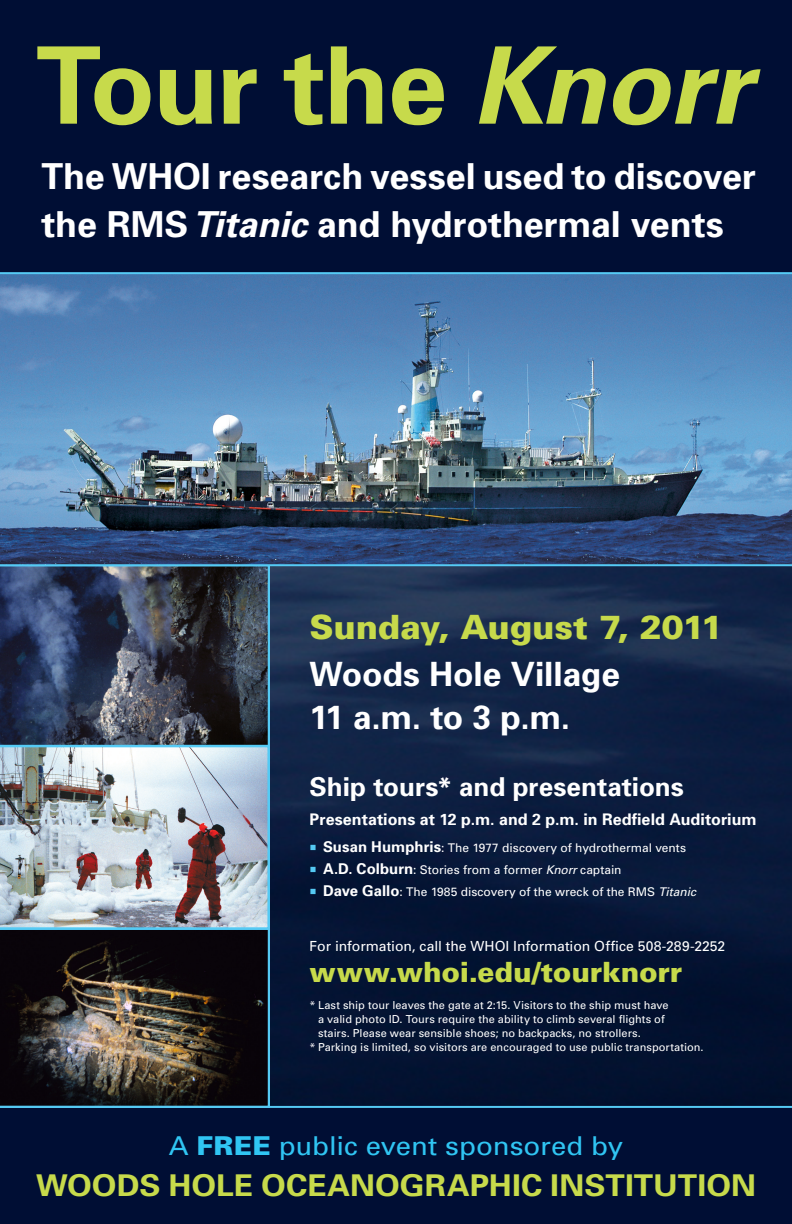
<style>
.page{position:relative;width:792px;height:1224px;background:#fff}
.page>*{position:absolute;margin:0;border:0;box-sizing:border-box;transform-origin:0 0}
.t1{font:700 107px "Univers";letter-spacing:-.015em;color:#c7da4b}
.t2{font:700 35.8px/48px "Univers";color:#fff}
.t3{font:700 33.5px "Univers";letter-spacing:-.005em;color:#fff}
.t4{font:900 33.5px "Univers";letter-spacing:-.005em;color:#c7da4b}
.t5{font:700 30px "Univers";color:#c7da4b;scale:1.06 1}
.t6{font:900 27.9px "Univers";letter-spacing:-.005em;color:#c7da4b}
.t7{font:26px "Univers";color:#30c5f3;scale:1.06 1}
.t8{font:700 26px "Univers";color:#fff}
.t9{font:700 16px "Univers";letter-spacing:.005em;color:#fff}
.t10{font:13.9px "Univers";letter-spacing:-.005em;color:#fff}
.t11{font:12px "Univers";color:#fff}
.t12{font:11px/14px "Univers";color:#fff}
.s1{font-style:italic}
.s2{font-family:"Minion Pro";font-size:18px;color:#55caf4}
.s3{font-weight:700;font-size:14.9px}
.s4{font-weight:900}
</style>
<div class="page">
<img style="left:270px;top:566px;width:522px;height:540px">
<div style="left:0;top:1106px;width:792px;height:118px;background:#000e34"></div>
<div style="left:0;top:0;width:792px;height:272px;background:#000e34"></div>
<img style="left:0;top:930px;width:270px;height:178px">
<img style="left:0;top:566px;width:270px;height:179px">
<img style="left:0;top:745px;width:270px;height:185px">
<img style="left:0;top:272px;width:792px;height:294px">
<p class="t1" style="left:36px;top:17px;width:717px">Tour the <span class="s1">Knorr</span></p>
<p class="t2" style="left:42px;top:151px;width:716px">The WHOI research vessel used to discover the RMS<span class="s1">Titanic</span> and hydrothermal vents</p>
<p class="t4" style="left:310px;top:607px;width:415px">Sunday, August 7, 2011</p>
<p class="t3" style="left:310px;top:653px;width:312px">Woods Hole Village</p>
<p class="t3" style="left:310px;top:696px;width:262px">11 a.m. to 3 p.m.</p>
<p class="t8" style="left:310px;top:770px;width:376px">Ship tours* and presentations</p>
<p class="t9" style="left:310px;top:809px;width:449px">Presentations at 12 p.m. and 2 p.m. in Redfield Auditorium</p>
<p class="t11" style="left:310px;top:840px;width:378px"><span class="s2">■</span> <span class="s3">Susan Humphris</span>: The 1977 discovery of hydrothermal vents</p>
<p class="t11" style="left:310px;top:862px;width:313px"><span class="s2">■</span> <span class="s3">A.D. Colburn</span>: Stories from a former <span class="s1">Knorr</span> captain</p>
<p class="t11" style="left:310px;top:885px;width:388px"><span class="s2">■</span> <span class="s3">Dave Gallo</span>: The 1985 discovery of the wreck of the RMS <span class="s1">Titanic</span></p>
<p class="t10" style="left:310px;top:937px;width:417px">For information, call the WHOI Information Office 508-289-2252</p>
<p class="t6" style="left:310px;top:954px;width:374px">www.whoi.edu/tourknorr</p>
<p class="t12" style="left:318px;top:998px;width:352px;text-indent:-8px">* Last ship tour leaves the gate at 2:15. Visitors to the ship must have a valid photo ID. Tours require the ability to climb several flights of stairs. Please wear sensible shoes; no backpacks, no strollers.</p>
<p class="t12" style="left:310px;top:1040px;width:395px">* Parking is limited, so visitors are encouraged to use public transportation.</p>
<p class="t7" style="left:169px;top:1130px;width:430px">A <span class="s4">FREE</span> public event sponsored by</p>
<p class="t5" style="left:36px;top:1166px;width:681px">WOODS HOLE OCEANOGRAPHIC INSTITUTION</p>
</div>
